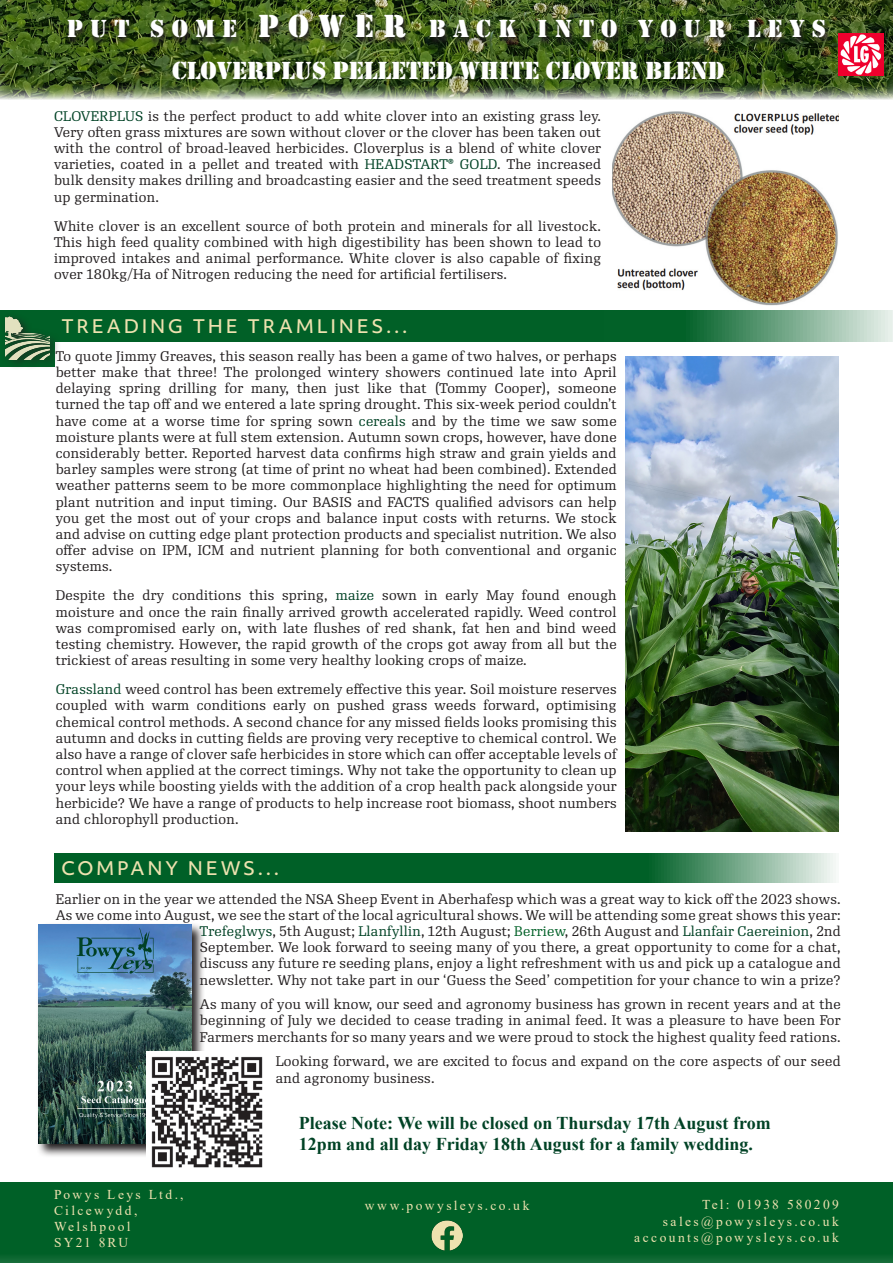
<style>
.page{position:relative;width:893px;height:1263px;background:#fff}
.page>*{position:absolute;margin:0;border:0;box-sizing:border-box;transform-origin:0 0}
.t1{font:25.5px "Stencil";letter-spacing:.28em;color:#fff}
.t2{font:700 18px/21.6px "Times New Roman";color:#004225}
.standard_title{font:500 18px "Objektiv Mk 3";letter-spacing:.15em;color:#eee2af}
.t3{font:13.5px/16.2px "Re Public";letter-spacing:.02em;color:#231f20;text-align:justify}
.standard_title-2{font:13.5px "Times New Roman";letter-spacing:.175em;color:#eee2af}
.s1{font-size:33px}
.s2{color:#004225}
.s3{color:#006027}
</style>
<div class="page">
<div style="left:0;top:1182px;width:893px;height:81px;background:#006027"></div>
<img style="left:432px;top:1220px;width:30px;height:30px">
<svg style="left:54px;top:853px;width:782px;height:29px;background:#1d723f"></svg>
<svg style="left:38px;top:924px;width:166px;height:232px;background:#949596"></svg>
<img style="left:38px;top:924px;width:153px;height:219px">
<img style="left:147px;top:1052px;width:116px;height:116px">
<svg style="left:0;top:310px;width:893px;height:32px;background:#1e723f"></svg>
<img style="left:0;top:0;width:893px;height:99px">
<img style="left:65px;top:14px;width:767px;height:32px">
<div style="left:0;top:313px;width:61px;height:57px;background:#231f20;opacity:.75"></div>
<img style="left:5px;top:317px;width:45px;height:42px">
<img style="left:839px;top:34px;width:44px;height:42px">
<img style="left:612px;top:111px;width:227px;height:195px">
<img style="left:625px;top:356px;width:214px;height:475px">
<p class="t1" style="left:67px;top:14px;width:532px">PUT SOME <span class="s1">POWER</span> BACK INTO</p>
<p class="t1" style="left:638px;top:14px;width:190px">YOUR LEYS</p>
<p class="t1" style="left:172px;top:56px;width:125px">CLOVERPLUS</p>
<p class="t1" style="left:333px;top:56px;width:16px">PELLETE</p>
<p class="t1" style="left:436px;top:56px;width:77px">D WHITE</p>
<p class="t1" style="left:546px;top:56px;width:116px">CLOVERBLEN</p>
<p class="t1" style="left:708px;top:56px;width:18px">D</p>
<p class="t3" style="left:54px;top:108px;width:549px"><span class="s2">CLOVERPLUS</span> is the perfect product to add white clover into an existing grass ley.<br>Very often grass mixtures are sown without clover or the clover has been taken out with the control of broad-leaved herbicides. Cloverplus is a blend of white clover varieties, coated in a pellet and treated with <span class="s2">HEADSTART® GOLD</span>. The increased bulk density makes drilling and broadcasting easier and the seed treatment speeds up germination.</p>
<p class="t3" style="left:54px;top:218px;width:549px">White clover is an excellent source of both protein and minerals for all livestock.<br>This high feed quality combined with high digestibility has been shown to lead to improved intakes and animal performance. White clover is also capable of fixing over 180kg/Ha of Nitrogen reducing the need for artificial fertilisers.</p>
<p class="standard_title" style="left:61px;top:313px;width:347px">TREADING THE TRAMLINES...</p>
<p class="t3" style="left:56px;top:348px;width:562px">To quote Jimmy Greaves, this season really has been a game of two halves, or perhaps better make that three! The prolonged wintery showers continued late into April delaying spring drilling for many, then just like that (Tommy Cooper), someone turned the tap off and we entered a late spring drought. This six-week period couldn’t have come at a worse time for spring sown <span class="s2">cereals</span> and by the time we saw some moisture plants were at full stem extension. Autumn sown crops, however, have done considerably better. Reported harvest data confirms high straw and grain yields and barley samples were strong (at time of print no wheat had been combined). Extended weather patterns seem to be more commonplace highlighting the need for optimum plant nutrition and input timing. Our BASIS and FACTS qualified advisors can help you get the most out of your crops and balance input costs with returns. We stock and advise on cutting edge plant protection products and specialist nutrition. We also offer advise on IPM, ICM and nutrient planning for both conventional and organic systems.</p>
<p class="t3" style="left:56px;top:588px;width:562px">Despite the dry conditions this spring, <span class="s2">maize</span> sown in early May found enough moisture and once the rain finally arrived growth accelerated rapidly. Weed control was compromised early on, with late flushes of red shank, fat hen and bind weed testing chemistry. However, the rapid growth of the crops got away from all but the trickiest of areas resulting in some very healthy looking crops of maize.</p>
<p class="t3" style="left:56px;top:682px;width:562px"><span class="s2">Grassland</span> weed control has been extremely effective this year. Soil moisture reserves coupled with warm conditions early on pushed grass weeds forward, optimising chemical control methods. A second chance for any missed fields looks promising this autumn and docks in cutting fields are proving very receptive to chemical control. We also have a range of clover safe herbicides in store which can offer acceptable levels of control when applied at the correct timings. Why not take the opportunity to clean up your leys while boosting yields with the addition of a crop health pack alongside your herbicide? We have a range of products to help increase root biomass, shoot numbers and chlorophyll production.</p>
<p class="standard_title" style="left:61px;top:855px;width:219px">COMPANY NEWS...</p>
<p class="t3" style="left:56px;top:891px;width:786px;text-align:right">Earlier on in the year we attended the NSA Sheep Event in Aberhafesp which was a great way to kick off the 2023 shows.<br>As we come into August, we see the start of the local agricultural shows. We will be attending some great shows this year:<br><span class="s2">Trefeglwys</span>, 5th August; <span class="s2">Llanfyllin</span>, 12th August; <span class="s3">Berriew</span>, 26th August and <span class="s2">Llanfair Caereinion</span>, 2nd<br>September. We look forward to seeing many of you there, a great opportunity to come for a chat,<br>discuss any future re seeding plans, enjoy a light refreshment with us and pick up a catalogue and<br>newsletter. Why not take part in our ‘Guess the Seed’ competition for your chance to win a prize?</p>
<p class="t3" style="left:200px;top:997px;width:642px">As many of you will know, our seed and agronomy business has grown in recent years and at the beginning of July we decided to cease trading in animal feed. It was a pleasure to have been For Farmers merchants for so many years and we were proud to stock the highest quality feed rations.</p>
<p class="t3" style="left:276px;top:1054px;width:567px">Looking forward, we are excited to focus and expand on the core aspects of our seed and agronomy business.</p>
<p class="t2" style="left:299px;top:1111px;width:474px">Please Note: We will be closed on Thursday 17th August from<br>12pm and all day Friday 18th August for a family wedding.</p>
<p class="standard_title-2" style="left:54px;top:1185px;width:131px">Powys Leys Ltd.,</p>
<p class="standard_title-2" style="left:54px;top:1201px;width:85px">Cilcewydd,</p>
<p class="standard_title-2" style="left:54px;top:1217px;width:78px">Welshpool</p>
<p class="standard_title-2" style="left:54px;top:1233px;width:76px">SY21 8RU</p>
<p class="standard_title-2" style="left:365px;top:1195px;width:166px">www.powysleys.co.uk</p>
<p class="standard_title-2" style="left:702px;top:1195px;width:138px">Tel: 01938 580209</p>
<p class="standard_title-2" style="left:663px;top:1211px;width:178px">sales@powysleys.co.uk</p>
<p class="standard_title-2" style="left:634px;top:1228px;width:206px">accounts@powysleys.co.uk</p>
</div>
